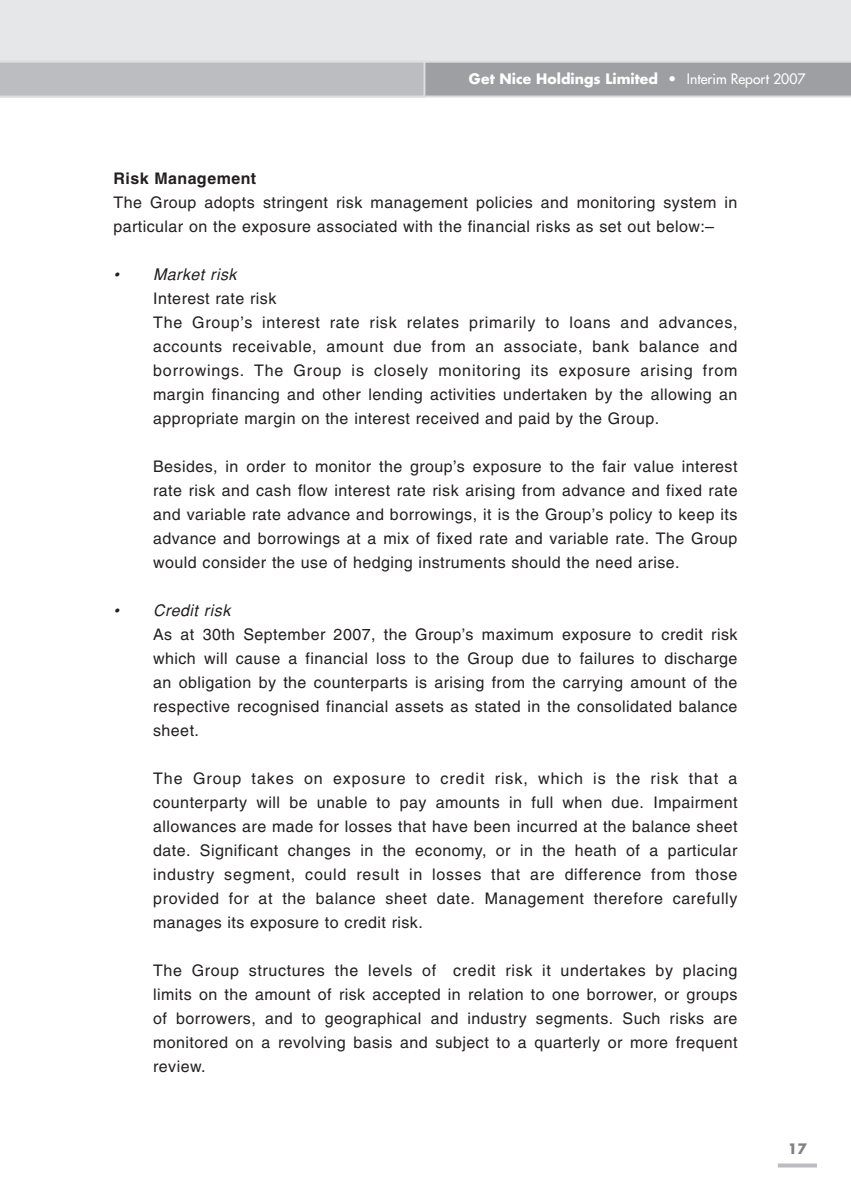
<style>
.page{position:relative;width:851px;height:1191px;background:#fff}
.page>*{position:absolute;margin:0;border:0;box-sizing:border-box;transform-origin:0 0}
.t1{font:16px/24px "Helvetica";letter-spacing:.03em;color:#231f20;text-align:justify}
.t2{font:italic 16px "Helvetica";letter-spacing:.03em;color:#231f20}
.t3{font:700 16px "Helvetica";letter-spacing:.03em;color:#231f20}
.t4{font:700 14px "Futura";color:#fff}
.t5{font:700 14px "Futura";color:#808285}
.s1{font-weight:400}
</style>
<div class="page">
<div style="left:0;top:0;width:850px;height:78px;background:#e6e7e9"></div>
<svg style="left:0;top:62px;width:850px;height:35px;background:#afb0b3"></svg>
<svg style="left:778px;top:1163px;width:38px;height:4px"></svg>
<p class="t4" style="left:469px;top:74px;width:338px">Get Nice Holdings Limited • <span class="s1">Interim Report 2007</span></p>
<p class="t3" style="left:113px;top:173px;width:144px">Risk Management</p>
<p class="t1" style="left:113px;top:192px;width:625px">The Group adopts stringent risk management policies and monitoring system in particular on the exposure associated with the financial risks as set out below:–</p>
<p class="t2" style="left:113px;top:269px;width:124px">• Market risk</p>
<p class="t1" style="left:153px;top:288px;width:586px;text-align:left">Interest rate risk<br>The Group’s interest rate risk relates primarily to loans and advances, accounts receivable, amount due from an associate, bank balance and borrowings. The Group is closely monitoring its exposure arising from margin financing and other lending activities undertaken by the allowing an appropriate margin on the interest received and paid by the Group.</p>
<p class="t1" style="left:153px;top:456px;width:585px">Besides, in order to monitor the group’s exposure to the fair value interest rate risk and cash flow interest rate risk arising from advance and fixed rate and variable rate advance and borrowings, it is the Group’s policy to keep its advance and borrowings at a mix of fixed rate and variable rate. The Group would consider the use of hedging instruments should the need arise.</p>
<p class="t2" style="left:113px;top:605px;width:118px">• Credit risk</p>
<p class="t1" style="left:153px;top:624px;width:585px">As at 30th September 2007, the Group’s maximum exposure to credit risk which will cause a financial loss to the Group due to failures to discharge an obligation by the counterparts is arising from the carrying amount of the respective recognised financial assets as stated in the consolidated balance sheet.</p>
<p class="t1" style="left:153px;top:768px;width:585px">The Group takes on exposure to credit risk, which is the risk that a counterparty will be unable to pay amounts in full when due. Impairment allowances are made for losses that have been incurred at the balance sheet date. Significant changes in the economy, or in the heath of a particular industry segment, could result in losses that are difference from those provided for at the balance sheet date. Management therefore carefully manages its exposure to credit risk.</p>
<p class="t1" style="left:153px;top:960px;width:585px">The Group structures the levels of credit risk it undertakes by placing limits on the amount of risk accepted in relation to one borrower, or groups of borrowers, and to geographical and industry segments. Such risks are monitored on a revolving basis and subject to a quarterly or more frequent review.</p>
<p class="t5" style="left:787px;top:1144px;width:21px">17</p>
</div>
